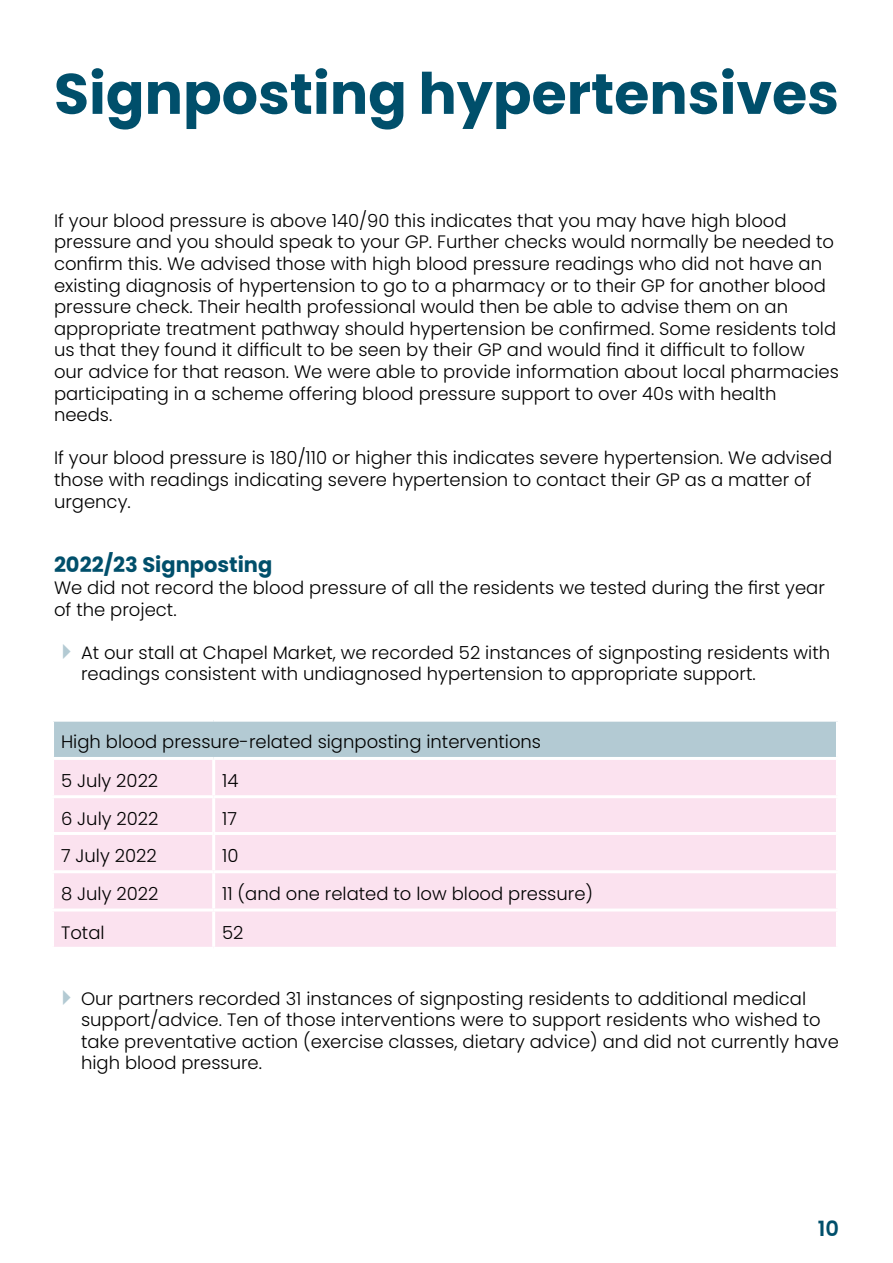
<style>
.page{position:relative;width:893px;height:1263px;background:#fff}
.page>*{position:absolute;margin:0;border:0;box-sizing:border-box;transform-origin:0 0}
.t1{font:700 57px "Poppins";color:#004f6b}
.t2{font:700 21px "Poppins";color:#004f6b}
.t3{font:600 21px "Poppins";color:#004f6b}
.t4{font:300 18px/21.6px "Poppins";color:#000}
</style>
<div class="page">
<div style="left:53px;top:720px;width:784px;height:38px;background:#b3cad3"></div>
<div style="left:54px;top:760px;width:782px;height:187px;background:#fbe2ef"></div>
<hr style="left:214px;top:795px;width:625px;height:3px;background:#fff">
<hr style="left:214px;top:832px;width:625px;height:3px;background:#fff">
<hr style="left:214px;top:870px;width:625px;height:3px;background:#fff">
<hr style="left:214px;top:908px;width:625px;height:3px;background:#fff">
<hr style="left:212px;top:760px;width:3px;height:35px;background:#fff">
<hr style="left:51px;top:795px;width:163px;height:3px;background:#fff">
<hr style="left:212px;top:798px;width:3px;height:34px;background:#fff">
<hr style="left:51px;top:832px;width:163px;height:3px;background:#fff">
<hr style="left:212px;top:835px;width:3px;height:35px;background:#fff">
<hr style="left:51px;top:870px;width:163px;height:3px;background:#fff">
<hr style="left:212px;top:873px;width:3px;height:35px;background:#fff">
<hr style="left:51px;top:908px;width:163px;height:3px;background:#fff">
<hr style="left:212px;top:911px;width:3px;height:36px;background:#fff">
<hr style="left:51px;top:719px;width:163px;height:3px;background:#fff">
<hr style="left:51px;top:722px;width:3px;height:35px;background:#fff">
<hr style="left:214px;top:719px;width:625px;height:3px;background:#fff">
<hr style="left:836px;top:722px;width:3px;height:35px;background:#fff">
<hr style="left:51px;top:757px;width:163px;height:3px;background:#fff">
<hr style="left:214px;top:757px;width:625px;height:3px;background:#fff">
<svg style="left:63px;top:760px;width:8px;height:7px"></svg>
<h1 class="t1" style="left:54px;top:61px;width:786px">Signposting hypertensives</h1>
<p class="t4" style="left:54px;top:210px;width:786px">If your blood pressure is above 140/90 this indicates that you may have high blood pressure and you should speak to your GP. Further checks would normally be needed to confirm this. We advised those with high blood pressure readings who did not have an existing diagnosis of hypertension to go to a pharmacy or to their GP for another blood pressure check. Their health professional would then be able to advise them on an appropriate treatment pathway should hypertension be confirmed. Some residents told us that they found it difficult to be seen by their GP and would find it difficult to follow<br>our advice for that reason. We were able to provide information about local pharmacies participating in a scheme offering blood pressure support to over 40s with health needs.</p>
<p class="t4" style="left:54px;top:447px;width:780px">If your blood pressure is 180/110 or higher this indicates severe hypertension. We advised those with readings indicating severe hypertension to contact their GP as a matter of urgency.</p>
<p class="t2" style="left:54px;top:553px;width:220px">2022/23 Signposting</p>
<p class="t4" style="left:54px;top:577px;width:772px">We did not record the blood pressure of all the residents we tested during the first year of the project.</p>
<p class="t4" style="left:81px;top:642px;width:751px">At our stall at Chapel Market, we recorded 52 instances of signposting residents with readings consistent with undiagnosed hypertension to appropriate support.</p>
<p class="t4" style="left:61px;top:722px;width:482px;line-height:39.5px">High blood pressure-related signposting interventions<br>5 July 2022</p>
<p class="t4" style="left:222px;top:770px;width:18px">14</p>
<p class="t4" style="left:61px;top:807px;width:99px">6 July 2022</p>
<p class="t4" style="left:222px;top:807px;width:16px">17</p>
<p class="t4" style="left:61px;top:845px;width:97px">7 July 2022</p>
<p class="t4" style="left:222px;top:845px;width:18px">10</p>
<p class="t4" style="left:61px;top:883px;width:99px">8 July 2022</p>
<p class="t4" style="left:222px;top:883px;width:372px">11 (and one related to low blood pressure)</p>
<p class="t4" style="left:61px;top:921px;width:45px">Total</p>
<p class="t4" style="left:222px;top:921px;width:23px">52</p>
<p class="t4" style="left:81px;top:987px;width:759px">Our partners recorded 31 instances of signposting residents to additional medical support/advice. Ten of those interventions were to support residents who wished to take preventative action (exercise classes, dietary advice) and did not currently have high blood pressure.</p>
<p class="t3" style="left:818px;top:1216px;width:23px">10</p>
</div>
